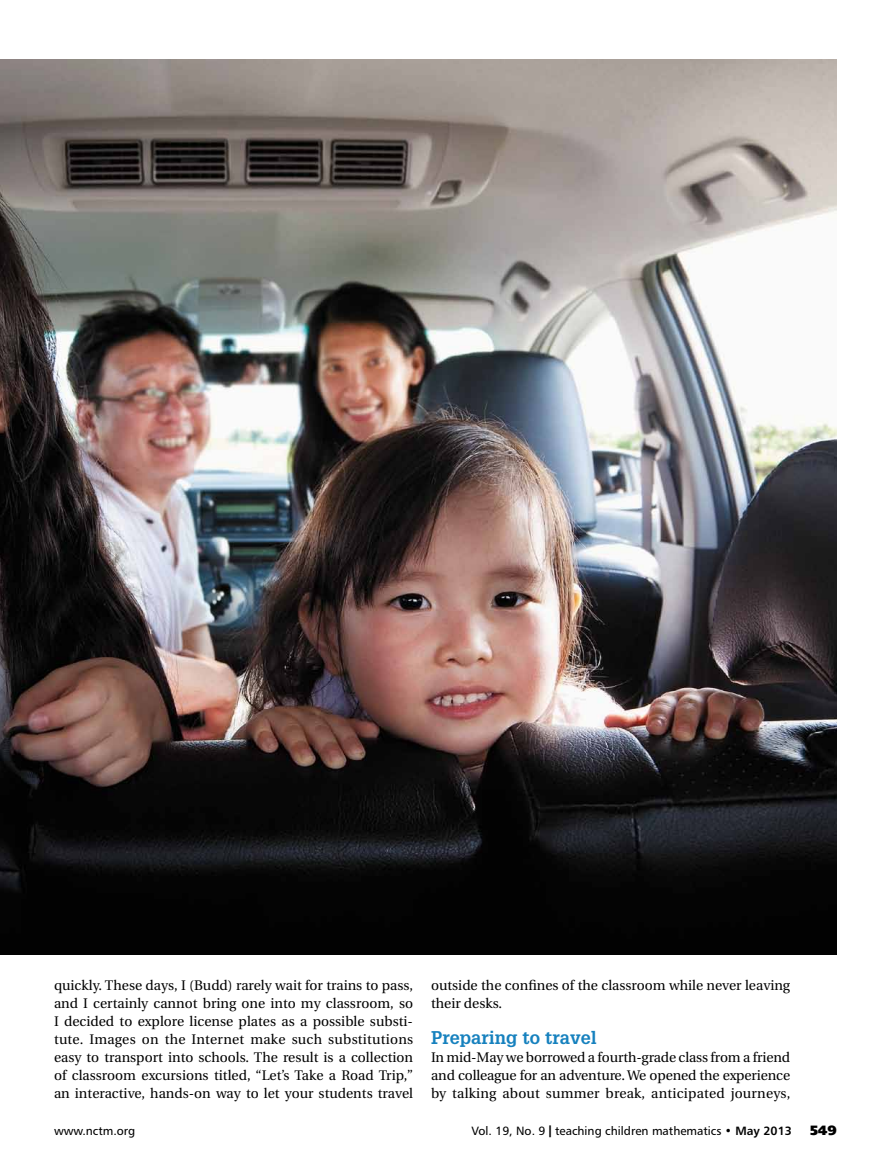
<style>
.page{position:relative;width:891px;height:1175px;background:#fff}
.page>*{position:absolute;margin:0;border:0;box-sizing:border-box;transform-origin:0 0}
.t1{font:700 18px "Glypha";color:#1681be}
.t2{font:13.8px/18px "Utopia";color:#000;text-align:justify}
.t3{font:13.5px "Humanist 777 BT Extra Black B";color:#000}
.t4{font:12px "Humanist 777 BT Roman B";color:#000}
.s1{font-family:"Interstate";font-weight:700}
.s2{font-family:"Humanist 777 BT Bold B"}
</style>
<div class="page">
<img style="left:0;top:60px;width:837px;height:894px">
<p class="t2" style="left:54px;top:977px;width:361px">quickly. These days, I (Budd) rarely wait for trains to pass, and I certainly cannot bring one into my classroom, so I decided to explore license plates as a possible substi&shy;tute. Images on the Internet make such substitutions easy to transport into schools. The result is a collection of classroom excursions titled, “Let’s Take a Road Trip,” an interactive, hands-on way to let your students travel</p>
<p class="t2" style="left:431px;top:977px;width:361px">outside the confines of the classroom while never leaving their desks.</p>
<h1 class="t1" style="left:431px;top:1026px;width:167px">Preparing to travel</h1>
<p class="t2" style="left:431px;top:1049px;width:361px">In mid-May we borrowed a fourth-grade class from a friend and colleague for an adventure. We opened the experience by talking about summer break, anticipated journeys,</p>
<p class="t4" style="left:54px;top:1123px;width:83px">www.nctm.org</p>
<p class="t4" style="left:472px;top:1123px;width:322px">Vol. 19, No. 9 <span class="s1">|</span> teaching children mathematics • <span class="s2">May 2013</span></p>
<p class="t3" style="left:810px;top:1121px;width:28px">549</p>
</div>
